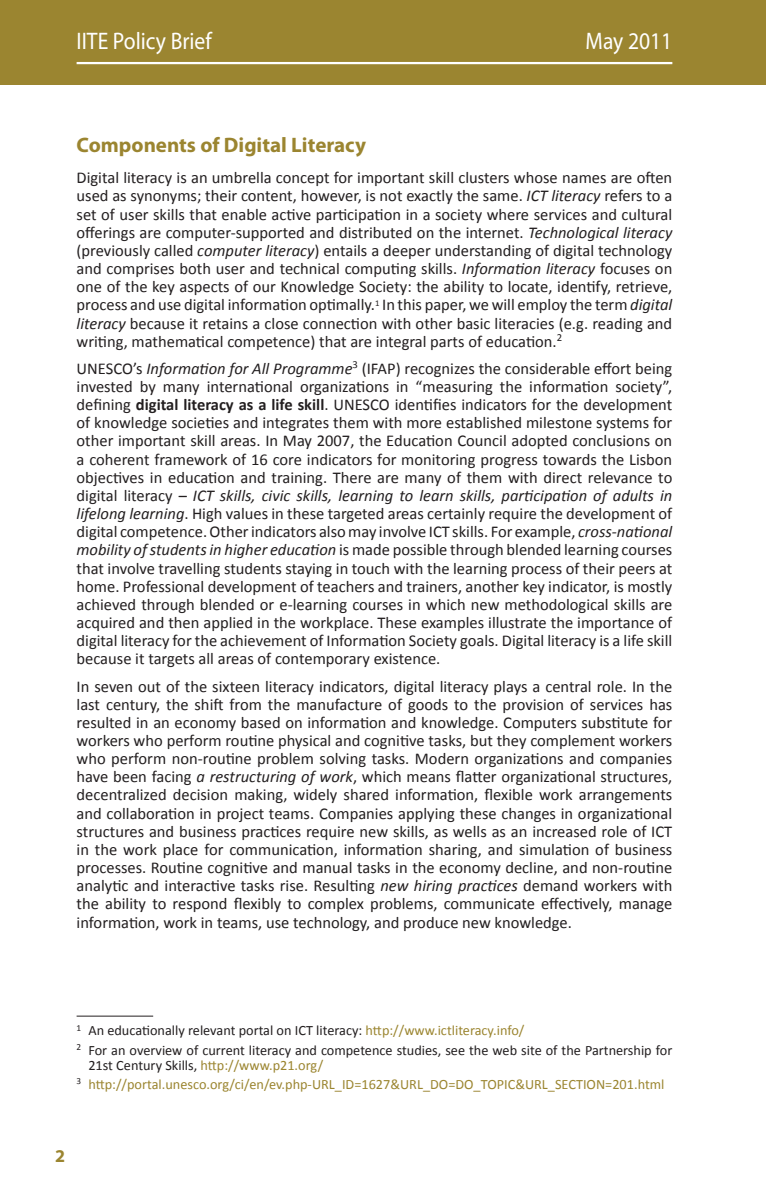
<style>
.page{position:relative;width:766px;height:1191px;background:#fff}
.page>*{position:absolute;margin:0;border:0;box-sizing:border-box;transform-origin:0 0}
.t1{font:24px "Myriad Pro";color:#fff;scale:.9 1}
.ZAG_2nd{font:700 21px "Myriad Pro";color:#9b8530}
.t2{font:700 18px "Myriad Pro";color:#9b8530}
.Text{font:16.5px/18.1px "Calibri";color:#231f20;text-align:justify}
.Snoska{font:14.25px/15px "Calibri";color:#231f20}
.Snoska-2{font:14.25px "Calibri";color:#9b8530}
.s1{font-style:italic}
.s2{font-weight:700}
.s3{color:#9b8530}
</style>
<div class="page">
<div style="left:0;top:0;width:765px;height:85px;background:#9b8530"></div>
<hr style="left:765px;top:0;width:1px;height:85px;background:#9b8530">
<hr style="left:77px;top:62px;width:595px;height:2px;background:#fff">
<hr style="left:77px;top:1015px;width:76px;height:1px;background:#231f20">
<h1 class="t1" style="left:77px;top:26px;width:152px">IITE Policy Brief</h1>
<h1 class="t1" style="left:585px;top:26px;width:98px">May 2011</h1>
<p class="ZAG_2nd" style="left:77px;top:131px;width:291px">Components of Digital Literacy</p>
<p class="Text" style="left:77px;top:168px;width:597px">Digital literacy is an umbrella concept for important skill clusters whose names are often used as synonyms; their content, however, is not exactly the same. <span class="s1">ICT literacy</span> refers to a set of user skills that enable active participation in a society where services and cultural offerings are computer-supported and distributed on the internet. <span class="s1">Technological literacy </span>(previously called <span class="s1">computer literacy</span>) entails a deeper understanding of digital technology and comprises both user and technical computing skills. <span class="s1">Information literacy</span> focuses on one of the key aspects of our Knowledge Society: the ability to locate, identify, retrieve, process and use digital information optimally.<sup>1</sup> In this paper, we will employ the term <span class="s1">digital literacy</span> because it retains a close connection with other basic literacies (e.g. reading and writing, mathematical competence) that are integral parts of education.<sup>2</sup></p>
<p class="Text" style="left:77px;top:358px;width:597px">UNESCO’s <span class="s1">Information for All Programme</span><sup>3</sup> (IFAP) recognizes the considerable effort being invested by many international organizations in “measuring the information society”, defining <span class="s2">digital literacy as a life skill</span>. UNESCO identifies indicators for the development of knowledge societies and integrates them with more established milestone systems for other important skill areas. In May 2007, the Education Council adopted conclusions on a coherent framework of 16 core indicators for monitoring progress towards the Lisbon objectives in education and training. There are many of them with direct relevance to digital literacy – <span class="s1">ICT skills, civic skills, learning to learn skills, participation of adults in lifelong learning</span>. High values in these targeted areas certainly require the development of digital competence. Other indicators also may involve ICT skills. For example, <span class="s1">cross-national mobility of students in higher education</span> is made possible through blended learning courses that involve travelling students staying in touch with the learning process of their peers at home. Professional development of teachers and trainers, another key indicator, is mostly achieved through blended or e-learning courses in which new methodological skills are acquired and then applied in the workplace. These examples illustrate the importance of digital literacy for the achievement of Information Society goals. Digital literacy is a life skill because it targets all areas of contemporary existence.</p>
<p class="Text" style="left:77px;top:676px;width:597px">In seven out of the sixteen literacy indicators, digital literacy plays a central role. In the last century, the shift from the manufacture of goods to the provision of services has resulted in an economy based on information and knowledge. Computers substitute for workers who perform routine physical and cognitive tasks, but they complement workers who perform non‐routine problem solving tasks. Modern organizations and companies have been facing <span class="s1">a restructuring of work</span>, which means flatter organizational structures, decentralized decision making, widely shared information, flexible work arrangements and collaboration in project teams. Companies applying these changes in organizational structures and business practices require new skills, as wells as an increased role of ICT in the work place for communication, information sharing, and simulation of business processes. Routine cognitive and manual tasks in the economy decline, and non‐routine analytic and interactive tasks rise. Resulting <span class="s1">new hiring practices</span> demand workers with the ability to respond flexibly to complex problems, communicate effectively, manage information, work in teams, use technology, and produce new knowledge.</p>
<p class="Snoska" style="left:77px;top:1022px;width:449px"><sup>1</sup> An educationally relevant portal on ICT literacy: <span class="s3">http://www.ictliteracy.info/</span></p>
<p class="Snoska" style="left:88px;top:1041px;width:585px;text-indent:-12px"><sup>2</sup> For an overview of current literacy and competence studies, see the web site of the Partnership for<br>21st Century Skills, <span class="s3">http://www.p21.org/</span></p>
<p class="Snoska-2" style="left:77px;top:1075px;width:589px"><sup>3</sup> http://portal.unesco.org/ci/en/ev.php-URL_ID=1627&amp;URL_DO=DO_TOPIC&amp;URL_SECTION=201.html</p>
<p class="t2" style="left:55px;top:1144px;width:11px">2</p>
</div>
